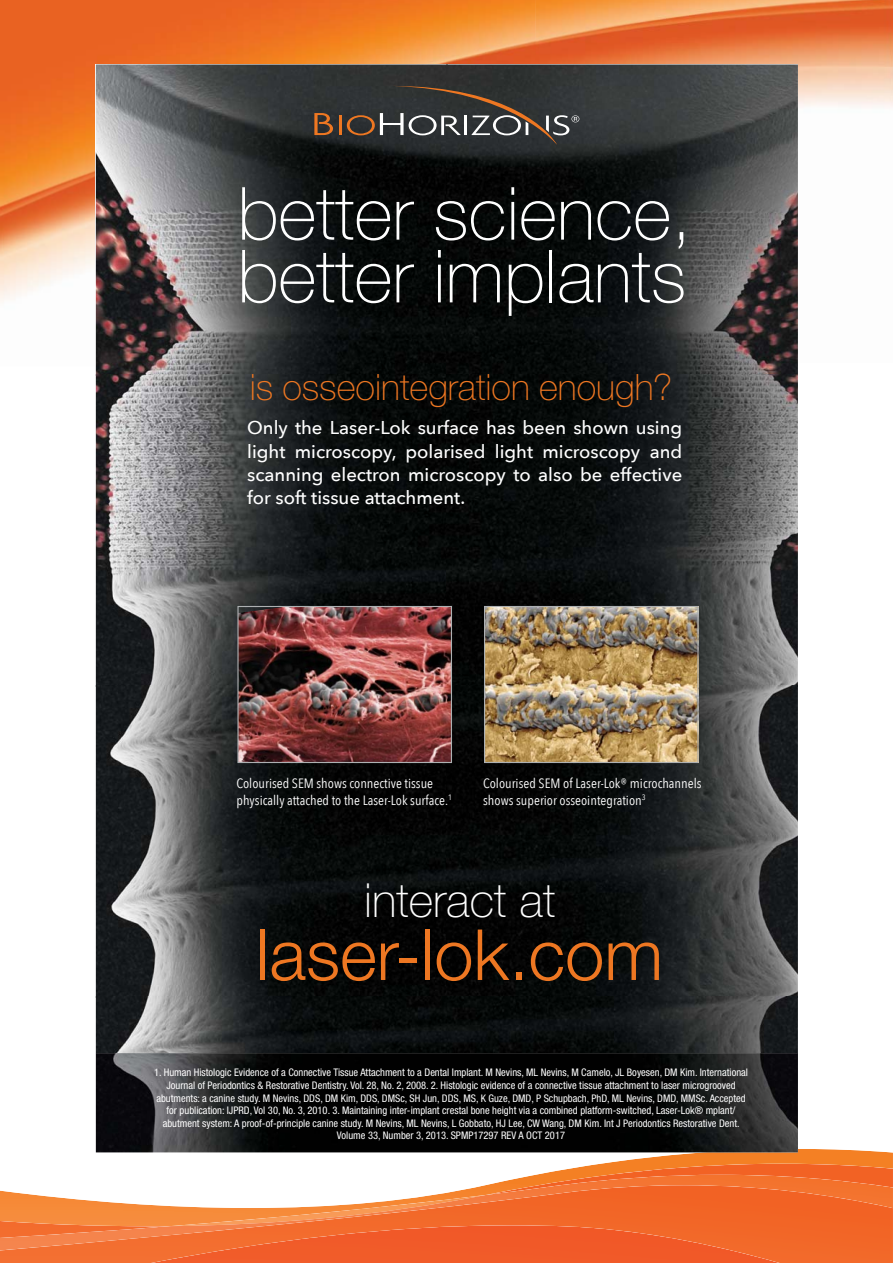
<style>
.page{position:relative;width:893px;height:1263px;background:#fff}
.page>*{position:absolute;margin:0;border:0;box-sizing:border-box;transform-origin:0 0}
.t1{font:100 73.35px/62.7px "Helvetica Neue LT Pro";color:#fff}
.t2{font:300 70.65px "Helvetica Neue LT Pro";color:#e72}
.t3{font:100 47.1px "Helvetica Neue LT Pro";color:#fff}
.t4{font:100 36.3px "Helvetica Neue LT Pro";color:#e72}
.t5{font:500 18.45px/23.1px "Avenir Next";color:#fff;text-align:justify}
.t6{font:13.5px/16.5px "Avenir Next Condensed";color:#fff;scale:1.04 1}
.t7{font:condensed 10.5px/12.6px "Helvetica Neue LT Std";color:#fff;text-align:center}
</style>
<div class="page">
<img style="left:536px;top:0;width:357px;height:107px">
<img style="left:177px;top:0;width:359px;height:65px">
<img style="left:0;top:0;width:177px;height:366px">
<svg style="left:95px;top:1149px;width:798px;height:15px"></svg>
<div style="left:0;top:1250px;width:893px;height:13px;background:#f36f31"></div>
<img style="left:535px;top:1164px;width:358px;height:11px">
<img style="left:0;top:1175px;width:893px;height:75px">
<img style="left:151px;top:1225px;width:629px;height:38px">
<img style="left:96px;top:65px;width:702px;height:988px">
<img style="left:486px;top:608px;width:211px;height:153px">
<div style="left:484px;top:606px;width:215px;height:157px;border:1px solid #adb0b2"></div>
<img style="left:239px;top:608px;width:211px;height:153px">
<div style="left:237px;top:606px;width:215px;height:157px;border:1px solid #adb0b2"></div>
<img style="left:96px;top:1053px;width:702px;height:99px">
<svg style="left:339px;top:116px;width:2px;height:19px"></svg>
<svg style="left:314px;top:113px;width:19px;height:22px"></svg>
<svg style="left:347px;top:86px;width:232px;height:59px;background:#444341"></svg>
<h1 class="t1" style="left:237px;top:192px;width:456px">better science, better implants</h1>
<h3 class="t4" style="left:250px;top:374px;width:424px">is osseointegration enough?</h3>
<h3 class="t5" style="left:247px;top:417px;width:437px">Only the Laser-Lok surface has been shown using light microscopy, polarised light microscopy and scanning electron microscopy to also be effective for soft tissue attachment.</h3>
<p class="t6" style="left:237px;top:776px;width:209px">Colourised SEM shows connective tissue physically attached to the Laser-Lok surface.<sup>1</sup></p>
<p class="t6" style="left:483px;top:776px;width:212px">Colourised SEM of Laser-Lok® microchannels shows superior osseointegration<sup>3</sup></p>
<h3 class="t3" style="left:364px;top:884px;width:192px">interact at</h3>
<h2 class="t2" style="left:256px;top:914px;width:408px">laser-lok.com</h2>
<p class="t7" style="left:154px;top:1067px;width:595px">1. Human Histologic Evidence of a Connective Tissue Attachment to a Dental Implant. M Nevins, ML Nevins, M Camelo, JL Boyesen, DM Kim. International Journal of Periodontics &amp; Restorative Dentistry. Vol. 28, No. 2, 2008. 2. Histologic evidence of a connective tissue attachment to laser microgrooved abutments: a canine study. M Nevins, DDS, DM Kim, DDS, DMSc, SH Jun, DDS, MS, K Guze, DMD, P Schupbach, PhD, ML Nevins, DMD, MMSc. Accepted for publication: IJPRD, Vol 30, No. 3, 2010. 3. Maintaining inter-implant crestal bone height via a combined platform-switched, Laser-Lok® mplant/ abutment system: A proof-of-principle canine study. M Nevins, ML Nevins, L Gobbato, HJ Lee, CW Wang, DM Kim. Int J Periodontics Restorative Dent.<br>Volume 33, Number 3, 2013. SPMP17297 REV A OCT 2017</p>
</div>
